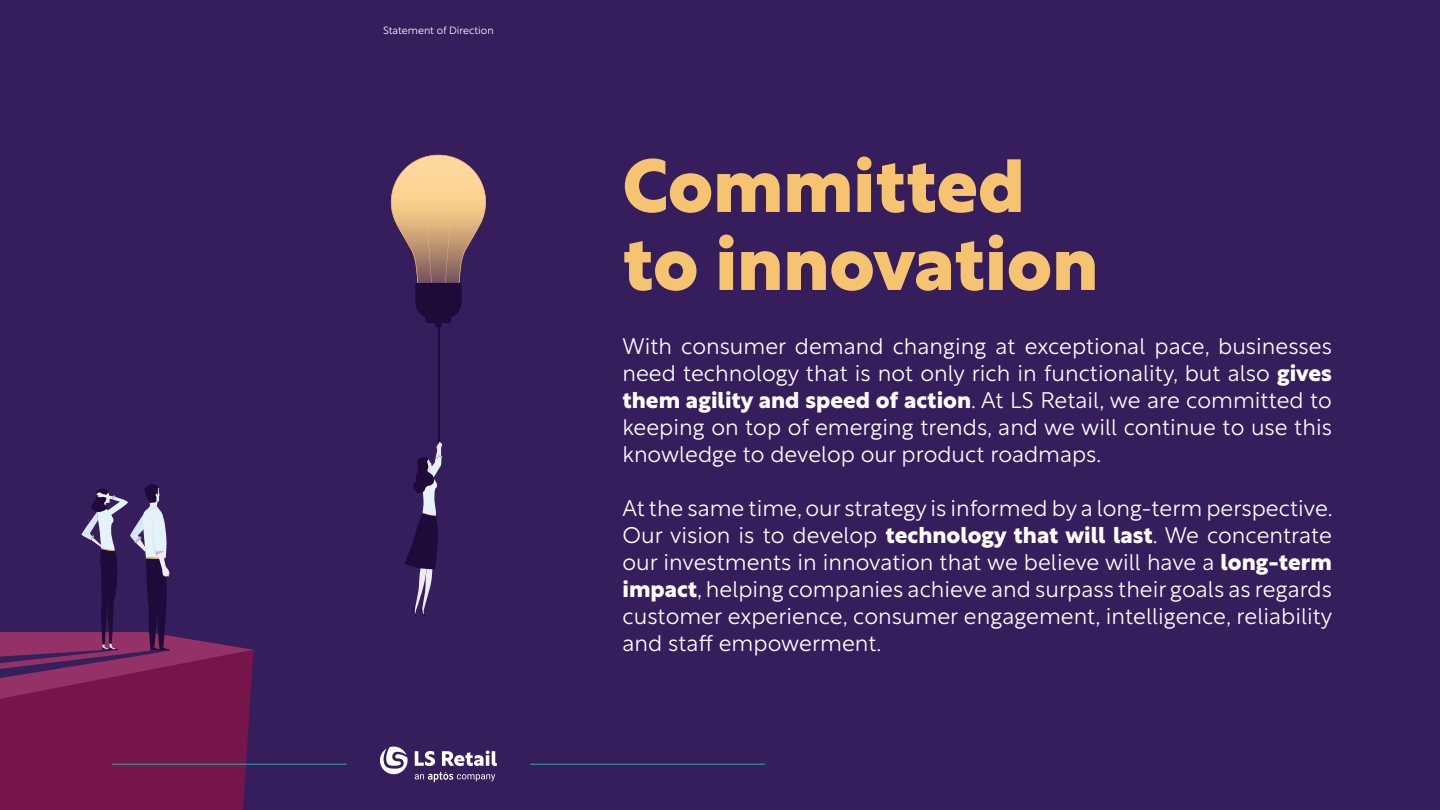
<style>
.page{position:relative;width:1440px;height:810px;background:#361d5c}
.page>*{position:absolute;margin:0;border:0;box-sizing:border-box;transform-origin:0 0}
.t1{font:800 73.5px "Rustica";color:#f6c370}
.t2{font:300 22.5px/27px "Rustica";color:#fff;text-align:justify}
.t3{font:300 10.5px "Rustica";color:#fff}
.s1{font-weight:700}
</style>
<div class="page">
<svg style="left:391px;top:155px;width:95px;height:172px"></svg>
<hr style="left:438px;top:327px;width:1px;height:119px;background:#1e0b3a">
<svg style="left:405px;top:442px;width:37px;height:175px"></svg>
<svg style="left:0;top:484px;width:254px;height:326px"></svg>
<hr style="left:530px;top:764px;width:235px;height:1px;background:#27b1a6">
<hr style="left:112px;top:764px;width:234px;height:1px;background:#27b1a6">
<svg style="left:415px;top:751px;width:20px;height:15px"></svg>
<svg style="left:442px;top:751px;width:55px;height:15px"></svg>
<svg style="left:380px;top:747px;width:28px;height:27px"></svg>
<svg style="left:415px;top:772px;width:80px;height:10px"></svg>
<p class="t3" style="left:383px;top:22px;width:112px">Statement of Direction</p>
<p class="t1" style="left:622px;top:122px;width:404px">Committed</p>
<p class="t1" style="left:622px;top:200px;width:477px">to innovation</p>
<p class="t2" style="left:622px;top:330px;width:711px">With consumer demand changing at exceptional pace, businesses need technology that is not only rich in functionality, but also <span class="s1">gives them agility and speed of action</span>. At LS Retail, we are committed to keeping on top of emerging trends, and we will continue to use this knowledge to develop our product roadmaps.</p>
<p class="t2" style="left:622px;top:492px;width:712px">At the same time, our strategy is informed by a long-term perspective.<br>Our vision is to develop <span class="s1">technology that will last</span>. We concentrate our investments in innovation that we believe will have a <span class="s1">long-term impact</span>, helping companies achieve and surpass their goals as regards customer experience, consumer engagement, intelligence, reliability and staff empowerment.</p>
</div>
